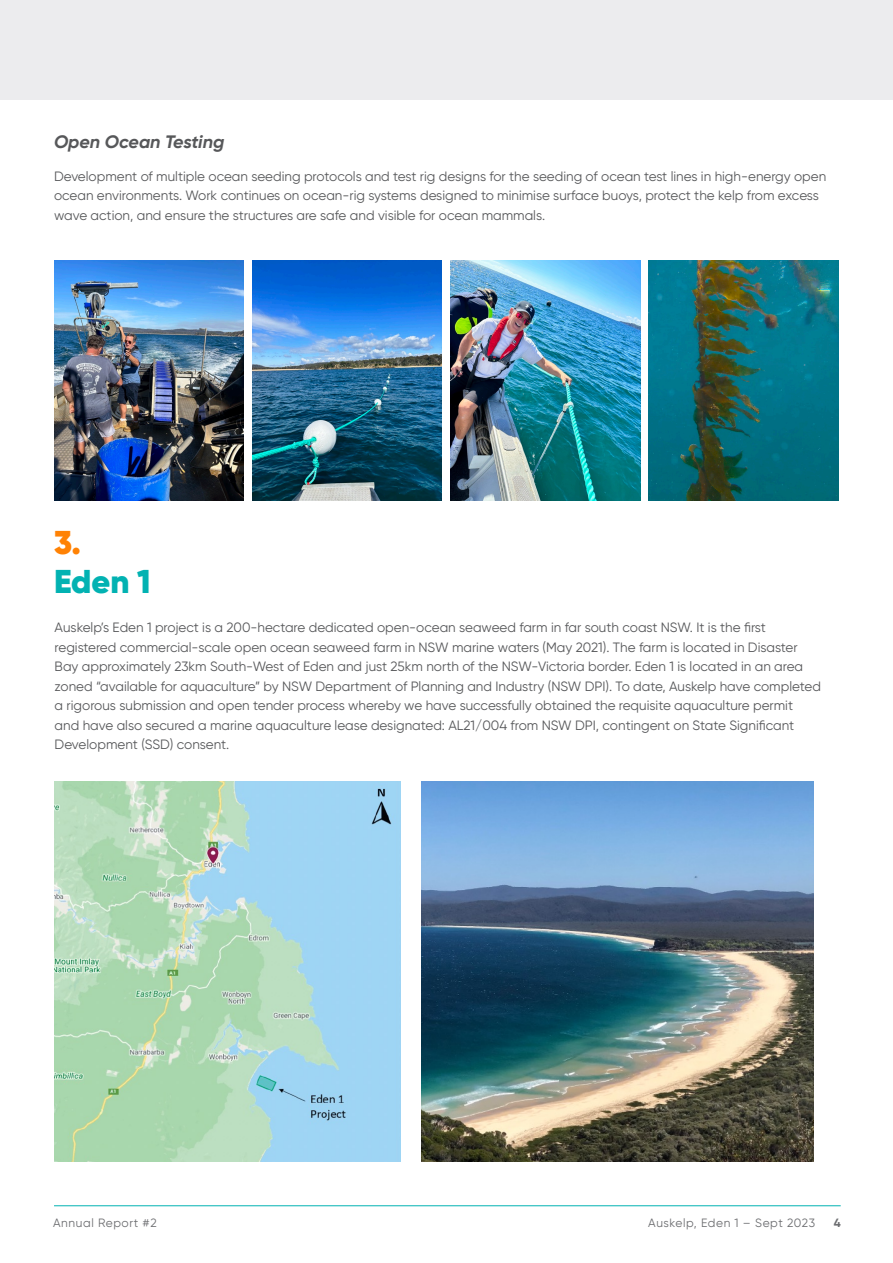
<style>
.page{position:relative;width:893px;height:1263px;background:#fff}
.page>*{position:absolute;margin:0;border:0;box-sizing:border-box;transform-origin:0 0}
.List_of_Figures___text{font:900 33px/39px "Gilroy";color:#02b2b2}
.List_of_Figures___text-2{font:italic 700 18px "Gilroy";letter-spacing:-.005em;color:#57585a}
.List_of_Figures___text-3{font:13.5px/19.5px "Gilroy";color:#57585a}
.t1{font:12px "Gilroy";letter-spacing:.05em;color:#6c6d70}
.t2{font:700 12px "Gilroy";color:#6c6d70}
.s1{color:#ff8204}
</style>
<div class="page">
<hr style="left:54px;top:1205px;width:787px;height:1px;background:#02b2b2">
<img style="left:54px;top:260px;width:190px;height:241px">
<img style="left:252px;top:260px;width:190px;height:241px">
<img style="left:450px;top:260px;width:190px;height:241px">
<img style="left:649px;top:260px;width:189px;height:241px">
<img style="left:55px;top:781px;width:346px;height:381px">
<img style="left:422px;top:781px;width:391px;height:381px">
<div style="left:0;top:0;width:893px;height:100px;background:#ececee"></div>
<p class="List_of_Figures___text-2" style="left:54px;top:131px;width:172px">Open Ocean Testing</p>
<p class="List_of_Figures___text-3" style="left:54px;top:166px;width:774px">Development of multiple ocean seeding protocols and test rig designs for the seeding of ocean test lines in high-energy open ocean environments. Work continues on ocean-rig systems designed to minimise surface buoys, protect the kelp from excess wave action, and ensure the structures are safe and visible for ocean mammals.</p>
<p class="List_of_Figures___text" style="left:54px;top:522px;width:98px"><span class="s1">3.<br></span>Eden 1</p>
<p class="List_of_Figures___text-3" style="left:55px;top:617px;width:768px">Auskelp’s Eden 1 project is a 200-hectare dedicated open-ocean seaweed farm in far south coast NSW. It is the first registered commercial-scale open ocean seaweed farm in NSW marine waters (May 2021). The farm is located in Disaster Bay approximately 23km South-West of Eden and just 25km north of the NSW-Victoria border. Eden 1 is located in an area zoned “available for aquaculture” by NSW Department of Planning and Industry (NSW DPI). To date, Auskelp have completed a rigorous submission and open tender process whereby we have successfully obtained the requisite aquaculture permit and have also secured a marine aquaculture lease designated: AL21/004 from NSW DPI, contingent on State Significant Development (SSD) consent.</p>
<p class="t1" style="left:53px;top:1215px;width:105px">Annual Report #2</p>
<p class="t1" style="left:648px;top:1215px;width:168px">Auskelp, Eden 1 – Sept 2023</p>
<p class="t2" style="left:834px;top:1215px;width:8px">4</p>
</div>
